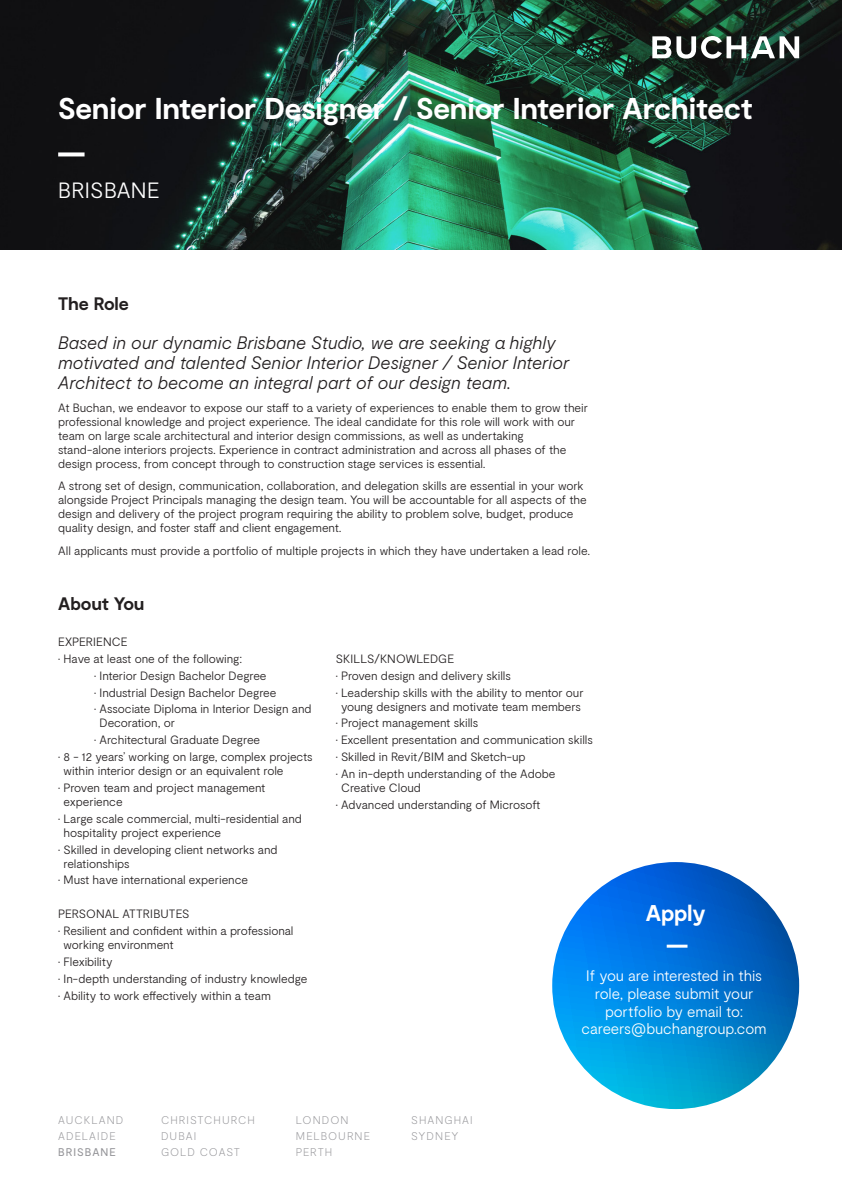
<style>
.page{position:relative;width:842px;height:1191px;background:#fff}
.page>*{position:absolute;margin:0;border:0;box-sizing:border-box;transform-origin:0 0}
.t1{font:700 30px "Moderat";letter-spacing:-.005em;color:#fff}
.t2{font:700 22.7px "Moderat";letter-spacing:-.005em;color:#fff}
.Studio{font:300 22px "Moderat";letter-spacing:.015em;color:#fff}
.PS_4_Leadin_12_13_5{font:italic 300 18px/20px "Moderat";letter-spacing:-.01em;color:#231f20}
.t3{font:700 18px "Moderat";letter-spacing:-.01em;color:#231f20}
.t4{font:300 15.1px/17.6px "Moderat";letter-spacing:-.01em;color:#fff;text-align:center}
.t5{font:300 12px/14px "Moderat";letter-spacing:-.01em;color:#231f20}
.t6{font:300 12px "Moderat";letter-spacing:.01em;color:#231f20}
.t7{font:100 11.1px "Moderat";letter-spacing:.09em;color:#949498}
.t8{font:100 11.1px "Moderat";letter-spacing:.07em;color:#949498}
.t9{font:11.1px "Moderat";letter-spacing:.095em;color:#949498}
</style>
<div class="page">
<img style="left:0;top:0;width:842px;height:250px">
<svg style="left:552px;top:862px;width:247px;height:247px;background:#007ed7"></svg>
<hr style="left:667px;top:944px;width:20px;height:3px;background:#fff">
<svg style="left:58px;top:152px;width:27px;height:4px"></svg>
<svg style="left:652px;top:36px;width:147px;height:23px"></svg>
<p class="t1" style="left:58px;top:89px;width:696px">Senior Interior Designer / Senior Interior Architect</p>
<p class="Studio" style="left:58px;top:177px;width:103px">BRISBANE</p>
<p class="t3" style="left:58px;top:292px;width:72px">The Role</p>
<p class="PS_4_Leadin_12_13_5" style="left:58px;top:333px;width:513px">Based in our dynamic Brisbane Studio, we are seeking a highly motivated and talented Senior Interior Designer / Senior Interior<br>Architect to become an integral part of our design team.</p>
<p class="t5" style="left:58px;top:400px;width:531px">At Buchan, we endeavor to expose our staff to a variety of experiences to enable them to grow their professional knowledge and project experience. The ideal candidate for this role will work with our team on large scale architectural and interior design commissions, as well as undertaking stand-alone interiors projects. Experience in contract administration and across all phases of the design process, from concept through to construction stage services is essential.</p>
<p class="t5" style="left:58px;top:479px;width:530px">A strong set of design, communication, collaboration, and delegation skills are essential in your work alongside Project Principals managing the design team. You will be accountable for all aspects of the design and delivery of the project program requiring the ability to problem solve, budget, produce quality design, and foster staff and client engagement.</p>
<p class="t5" style="left:58px;top:543px;width:533px">All applicants must provide a portfolio of multiple projects in which they have undertaken a lead role.</p>
<p class="t3" style="left:58px;top:592px;width:88px">About You</p>
<p class="t6" style="left:58px;top:634px;width:71px">EXPERIENCE</p>
<p class="t5" style="left:58px;top:651px;width:186px">• Have at least one of the following:</p>
<p class="t5" style="left:94px;top:668px;width:174px">• Interior Design Bachelor Degree</p>
<p class="t5" style="left:94px;top:685px;width:184px">• Industrial Design Bachelor Degree</p>
<p class="t5" style="left:100px;top:702px;width:214px;text-indent:-5px">• Associate Diploma in Interior Design and<br>Decoration, or</p>
<p class="t5" style="left:94px;top:733px;width:167px">• Architectural Graduate Degree</p>
<p class="t5" style="left:64px;top:750px;width:251px;text-indent:-5px">• 8 - 12 years’ working on large, complex projects within interior design or an equivalent role</p>
<p class="t5" style="left:64px;top:780px;width:203px;text-indent:-5px">• Proven team and project management experience</p>
<p class="t5" style="left:64px;top:811px;width:240px;text-indent:-5px">• Large scale commercial, multi-residential and hospitality project experience</p>
<p class="t5" style="left:64px;top:842px;width:215px;text-indent:-5px">• Skilled in developing client networks and relationships</p>
<p class="t5" style="left:58px;top:873px;width:191px">• Must have international experience</p>
<p class="t5" style="left:58px;top:907px;width:133px">PERSONAL ATTRIBUTES</p>
<p class="t5" style="left:64px;top:923px;width:231px;text-indent:-5px">• Resilient and confident within a professional working environment</p>
<p class="t5" style="left:58px;top:954px;width:56px">• Flexibility</p>
<p class="t5" style="left:58px;top:971px;width:251px">• In-depth understanding of industry knowledge</p>
<p class="t5" style="left:58px;top:988px;width:214px">• Ability to work effectively within a team</p>
<p class="t6" style="left:336px;top:651px;width:120px">SKILLS/KNOWLEDGE</p>
<p class="t5" style="left:336px;top:668px;width:177px">• Proven design and delivery skills</p>
<p class="t5" style="left:336px;top:685px;width:249px;text-align:center">• Leadership skills with the ability to mentor our young designers and motivate team members</p>
<p class="t5" style="left:336px;top:716px;width:144px">• Project management skills</p>
<p class="t5" style="left:336px;top:733px;width:259px">• Excellent presentation and communication skills</p>
<p class="t5" style="left:336px;top:750px;width:191px">• Skilled in Revit/BIM and Sketch-up</p>
<p class="t5" style="left:341px;top:766px;width:216px;text-indent:-5px">• An in-depth understanding of the Adobe<br>Creative Cloud</p>
<p class="t5" style="left:336px;top:797px;width:206px">• Advanced understanding of Microsoft</p>
<p class="t2" style="left:646px;top:898px;width:61px">Apply</p>
<p class="t4" style="left:586px;top:967px;width:177px">If you are interested in this role, please submit your portfolio by email to:</p>
<p class="t4" style="left:582px;top:1020px;width:187px">careers@buchangroup.com</p>
<p class="t7" style="left:58px;top:1113px;width:67px">AUCKLAND</p>
<p class="t7" style="left:58px;top:1129px;width:59px">ADELAIDE</p>
<p class="t9" style="left:58px;top:1145px;width:59px">BRISBANE</p>
<p class="t7" style="left:161px;top:1113px;width:96px">CHRISTCHURCH</p>
<p class="t7" style="left:161px;top:1129px;width:37px">DUBAI</p>
<p class="t8" style="left:161px;top:1145px;width:80px">GOLD COAST</p>
<p class="t7" style="left:296px;top:1113px;width:54px">LONDON</p>
<p class="t7" style="left:296px;top:1129px;width:76px">MELBOURNE</p>
<p class="t7" style="left:296px;top:1145px;width:38px">PERTH</p>
<p class="t7" style="left:411px;top:1113px;width:63px">SHANGHAI</p>
<p class="t7" style="left:411px;top:1129px;width:49px">SYDNEY</p>
</div>
